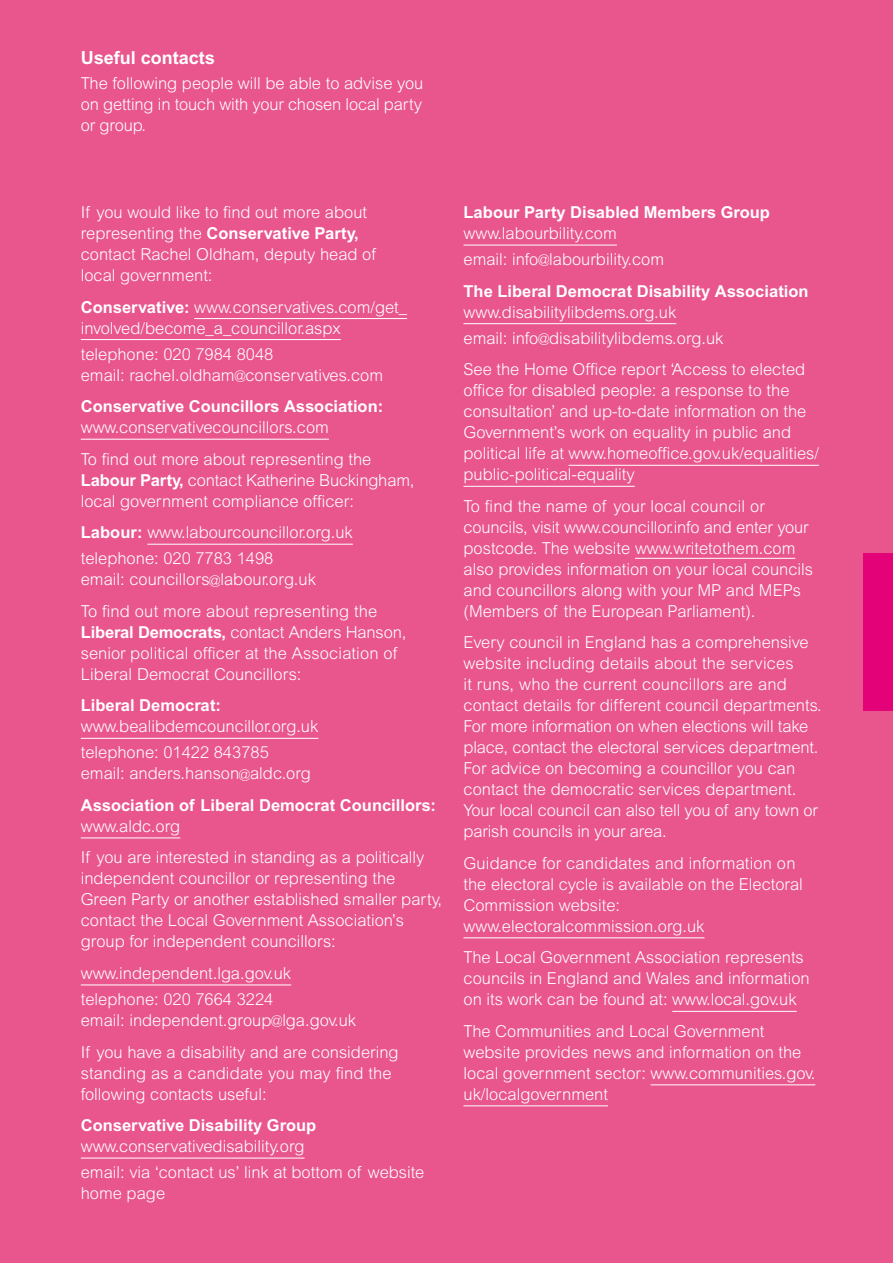
<style>
.page{position:relative;width:893px;height:1263px;background:#e9558d}
.page>*{position:absolute;margin:0;border:0;box-sizing:border-box;transform-origin:0 0}
.t1{font:700 18px "Arial";color:#fff}
.t2{font:300 16.5px/21px "Arial";color:#fff}
.t3{font:700 16.5px "Arial";color:#fff}
.s1{font-weight:700}
.s2{font-size:13.5px}
</style>
<div class="page">
<div style="left:863px;top:553px;width:30px;height:157px;background:#e40278"></div>
<hr style="left:194px;top:318px;width:213px;height:1px;background:#fff">
<hr style="left:81px;top:339px;width:260px;height:1px;background:#fff">
<hr style="left:81px;top:439px;width:248px;height:1px;background:#fff">
<hr style="left:147px;top:544px;width:206px;height:1px;background:#fff">
<hr style="left:81px;top:738px;width:237px;height:1px;background:#fff">
<hr style="left:81px;top:837px;width:99px;height:1px;background:#fff">
<hr style="left:81px;top:984px;width:210px;height:1px;background:#fff">
<hr style="left:81px;top:1158px;width:224px;height:1px;background:#fff">
<hr style="left:463px;top:245px;width:154px;height:1px;background:#fff">
<hr style="left:463px;top:323px;width:213px;height:1px;background:#fff">
<hr style="left:569px;top:465px;width:250px;height:1px;background:#fff">
<hr style="left:463px;top:486px;width:172px;height:1px;background:#fff">
<hr style="left:635px;top:558px;width:160px;height:1px;background:#fff">
<hr style="left:463px;top:937px;width:241px;height:1px;background:#fff">
<hr style="left:672px;top:1011px;width:125px;height:1px;background:#fff">
<hr style="left:650px;top:1084px;width:165px;height:1px;background:#fff">
<hr style="left:463px;top:1105px;width:145px;height:1px;background:#fff">
<h2 class="t1" style="left:81px;top:47px;width:136px">Useful contacts</h2>
<p class="t2" style="left:81px;top:73px;width:344px;text-align:justify">The following people will be able to advise you on getting in touch with your chosen local party or group.</p>
<p class="t2" style="left:81px;top:202px;width:297px">If you would like to find out more about representing the <span class="s1">Conservative Party, </span>contact Rachel Oldham, deputy head of local government:</p>
<p class="t2" style="left:81px;top:296px;width:328px"><span class="s1">Conservative:</span> www.conservatives.com/get_</p>
<p class="t2" style="left:81px;top:315px;width:261px;line-height:26.1px">involved/become_a_councillor.aspx telephone: 020 7984 8048</p>
<p class="t2" style="left:81px;top:364px;width:304px">email: rachel.oldham<span class="s2">@</span>conservatives.com</p>
<h4 class="t3" style="left:81px;top:397px;width:304px">Conservative Councillors Association:</h4>
<p class="t2" style="left:81px;top:417px;width:250px">www.conservativecouncillors.com</p>
<p class="t2" style="left:81px;top:448px;width:335px">To find out more about representing the<br><span class="s1">Labour Party,</span> contact Katherine Buckingham, local government compliance officer:</p>
<p class="t2" style="left:81px;top:519px;width:274px;line-height:26.1px"><span class="s1">Labour:</span> www.labourcouncillor.org.uk telephone: 020 7783 1498</p>
<p class="t2" style="left:81px;top:569px;width:237px">email: councillors<span class="s2">@</span>labour.org.uk</p>
<p class="t2" style="left:81px;top:600px;width:327px">To find out more about representing the <span class="s1">Liberal Democrats,</span> contact Anders Hanson, senior political officer at the Association of Liberal Democrat Councillors:</p>
<h4 class="t3" style="left:81px;top:696px;width:142px">Liberal Democrat:</h4>
<p class="t2" style="left:81px;top:713px;width:239px;line-height:26.1px">www.bealibdemcouncillor.org.uk telephone: 01422 843785</p>
<p class="t2" style="left:81px;top:763px;width:232px">email: anders.hanson<span class="s2">@</span>aldc.org</p>
<h4 class="t3" style="left:81px;top:795px;width:357px">Association of Liberal Democrat Councillors:</h4>
<p class="t2" style="left:81px;top:815px;width:101px">www.aldc.org</p>
<p class="t2" style="left:81px;top:847px;width:363px">If you are interested in standing as a politically independent councillor or representing the Green Party or another established smaller party, contact the Local Government Association’s group for independent councillors:</p>
<p class="t2" style="left:81px;top:960px;width:212px;line-height:26.1px">www.independent.lga.gov.uk telephone: 020 7664 3224</p>
<p class="t2" style="left:81px;top:1010px;width:277px">email: independent.group<span class="s2">@</span>lga.gov.uk</p>
<p class="t2" style="left:81px;top:1041px;width:319px">If you have a disability and are considering standing as a candidate you may find the following contacts useful:</p>
<h4 class="t3" style="left:81px;top:1115px;width:237px">Conservative Disability Group</h4>
<p class="t2" style="left:81px;top:1133px;width:345px;line-height:26.1px">www.conservativedisability.org<br>email: via ‘contact us’ link at bottom of website</p>
<p class="t2" style="left:81px;top:1183px;width:86px">home page</p>
<h4 class="t3" style="left:463px;top:203px;width:308px">Labour Party Disabled Members Group</h4>
<p class="t2" style="left:463px;top:220px;width:202px;line-height:26.1px">www.labourbility.com email: info<span class="s2">@</span>labourbility.com</p>
<h4 class="t3" style="left:463px;top:281px;width:347px">The Liberal Democrat Disability Association</h4>
<p class="t2" style="left:463px;top:299px;width:261px;line-height:26.1px">www.disabilitylibdems.org.uk email: info<span class="s2">@</span>disabilitylibdems.org.uk</p>
<p class="t2" style="left:463px;top:359px;width:357px">See the Home Office report ‘Access to elected office for disabled people: a response to the consultation’ and up-to-date information on the Government’s work on equality in public and political life at www.homeoffice.gov.uk/equalities/ public-political-equality</p>
<p class="t2" style="left:463px;top:495px;width:351px">To find the name of your local council or councils, visit www.councillor.info and enter your postcode. The website www.writetothem.com also provides information on your local councils and councillors along with your MP and MEPs (Members of the European Parliament).</p>
<p class="t2" style="left:463px;top:632px;width:360px">Every council in England has a comprehensive website including details about the services<br>it runs, who the current councillors are and contact details for different council departments.<br>For more information on when elections will take place, contact the electoral services department.<br>For advice on becoming a councillor you can contact the democratic services department.<br>Your local council can also tell you of any town or parish councils in your area.</p>
<p class="t2" style="left:463px;top:852px;width:341px">Guidance for candidates and information on the electoral cycle is available on the Electoral Commission website: www.electoralcommission.org.uk</p>
<p class="t2" style="left:463px;top:947px;width:348px">The Local Government Association represents councils in England and Wales and information on its work can be found at: www.local.gov.uk</p>
<p class="t2" style="left:463px;top:1020px;width:353px">The Communities and Local Government website provides news and information on the local government sector: www.communities.gov. uk/localgovernment</p>
</div>
